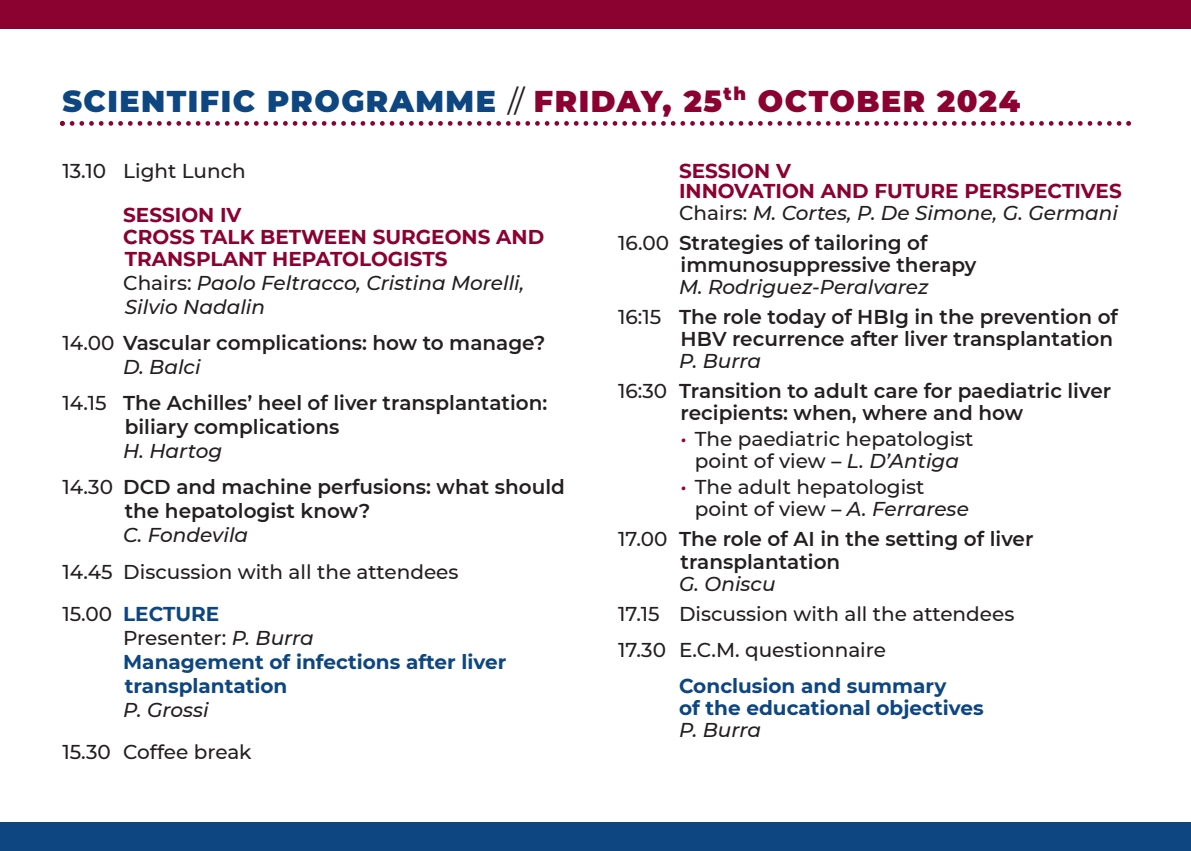
<style>
.page{position:relative;width:1191px;height:851px;background:#fff}
.page>*{position:absolute;margin:0;border:0;box-sizing:border-box;transform-origin:0 0}
.t1{font:900 30px "Montserrat";letter-spacing:.05em;color:#8b012f}
.t2{font:600 20px/22px "Montserrat";color:#231f20}
.t3{font:500 20px "Montserrat";color:#231f20}
.t4{font:italic 500 20px/24px "Montserrat";color:#231f20}
.t5{font:700 20px/24px "Montserrat";color:#0d4680}
.t6{font:700 20px/22px "Montserrat";color:#8b012f}
.s1{color:#0d4680}
.s2{font-weight:400;color:#231f20}
.s3{font-style:normal}
.s4{font-weight:500}
.s5{font-weight:500;color:#231f20}
.s6{font-style:italic}
.s7{font-style:italic;color:#8b012f}
.s8{font-weight:600}
</style>
<div class="page">
<svg style="left:60px;top:121px;width:1071px;height:5px"></svg>
<div style="left:0;top:0;width:1191px;height:28px;background:#8b012f"></div>
<div style="left:0;top:822px;width:1191px;height:28px;background:#0d4680"></div>
<p class="t1" style="left:62px;top:83px;width:959px"><span class="s1">SCIENTIFIC PROGRAMME</span> <span class="s2">//</span> FRIDAY, 25<sup>th</sup> OCTOBER 2024</p>
<p class="t3" style="left:62px;top:159px;width:185px">13.10 Light Lunch</p>
<p class="t6" style="left:123px;top:204px;width:120px">SESSION IV</p>
<p class="t6" style="left:123px;top:226px;width:422px">CROSS TALK BETWEEN SURGEONS AND<br>TRANSPLANT HEPATOLOGISTS</p>
<p class="t4" style="left:123px;top:271px;width:403px"><span class="s3">Chairs:</span> Paolo Feltracco, Cristina Morelli,<br>Silvio Nadalin</p>
<p class="t2" style="left:62px;top:332px;width:484px"><span class="s4">14.00</span> Vascular complications: how to manage?</p>
<p class="t4" style="left:123px;top:355px;width:79px">D. Balci</p>
<p class="t2" style="left:125px;top:391px;width:424px;line-height:24px;text-indent:-62px"><span class="s4">14.15</span> The Achilles’ heel of liver transplantation: biliary complications</p>
<p class="t4" style="left:123px;top:439px;width:100px">H. Hartog</p>
<p class="t2" style="left:125px;top:475px;width:442px;line-height:24px;text-indent:-62px"><span class="s4">14.30</span> DCD and machine perfusions: what should the hepatologist know?</p>
<p class="t4" style="left:123px;top:523px;width:127px">C. Fondevila</p>
<p class="t3" style="left:62px;top:559px;width:398px">14.45 Discussion with all the attendees</p>
<p class="t5" style="left:62px;top:601px;width:158px"><span class="s5">15.00</span> LECTURE</p>
<p class="t3" style="left:123px;top:625px;width:192px">Presenter: <span class="s6">P. Burra</span></p>
<p class="t5" style="left:123px;top:649px;width:384px">Management of infections after liver transplantation</p>
<p class="t4" style="left:123px;top:697px;width:87px">P. Grossi</p>
<p class="t3" style="left:62px;top:739px;width:191px">15.30 Coffee break</p>
<p class="t6" style="left:679px;top:160px;width:113px">SESSION V</p>
<p class="t6" style="left:679px;top:180px;width:444px">INNOVATION AND FUTURE PERSPECTIVES</p>
<p class="t4" style="left:679px;top:201px;width:440px"><span class="s3">Chairs:</span> M. Cortes, P. De Simone, G. Germani</p>
<p class="t2" style="left:680px;top:232px;width:297px;text-indent:-62px"><span class="s4">16.00</span> Strategies of tailoring of immunosuppressive therapy</p>
<p class="t4" style="left:679px;top:275px;width:251px">M. Rodriguez-Peralvarez</p>
<p class="t2" style="left:618px;top:306px;width:501px;text-align:right"><span class="s4">16:15</span> The role today of HBIg in the prevention of<br>HBV recurrence after liver transplantation</p>
<p class="t4" style="left:679px;top:349px;width:84px">P. Burra</p>
<p class="t2" style="left:680px;top:380px;width:432px;text-indent:-62px"><span class="s4">16:30</span> Transition to adult care for paediatric liver recipients: when, where and how</p>
<p class="t3" style="left:680px;top:427px;width:294px"><span class="s7">•</span> The paediatric hepatologist</p>
<p class="t3" style="left:694px;top:449px;width:266px">point of view <span class="s8">–</span> <span class="s6">L. D’Antiga</span></p>
<p class="t3" style="left:680px;top:475px;width:245px"><span class="s7">•</span> The adult hepatologist</p>
<p class="t3" style="left:694px;top:497px;width:276px">point of view <span class="s8">–</span> <span class="s6">A. Ferrarese</span></p>
<p class="t2" style="left:680px;top:528px;width:354px;text-indent:-62px"><span class="s4">17.00</span> The role of AI in the setting of liver transplantation</p>
<p class="t4" style="left:679px;top:571px;width:98px">G. Oniscu</p>
<p class="t3" style="left:618px;top:601px;width:398px">17.15 Discussion with all the attendees</p>
<p class="t3" style="left:618px;top:637px;width:269px">17.30 E.C.M. questionnaire</p>
<p class="t5" style="left:679px;top:673px;width:269px">Conclusion and summary</p>
<p class="t5" style="left:679px;top:695px;width:306px">of the educational objectives</p>
<p class="t4" style="left:679px;top:717px;width:84px">P. Burra</p>
</div>
